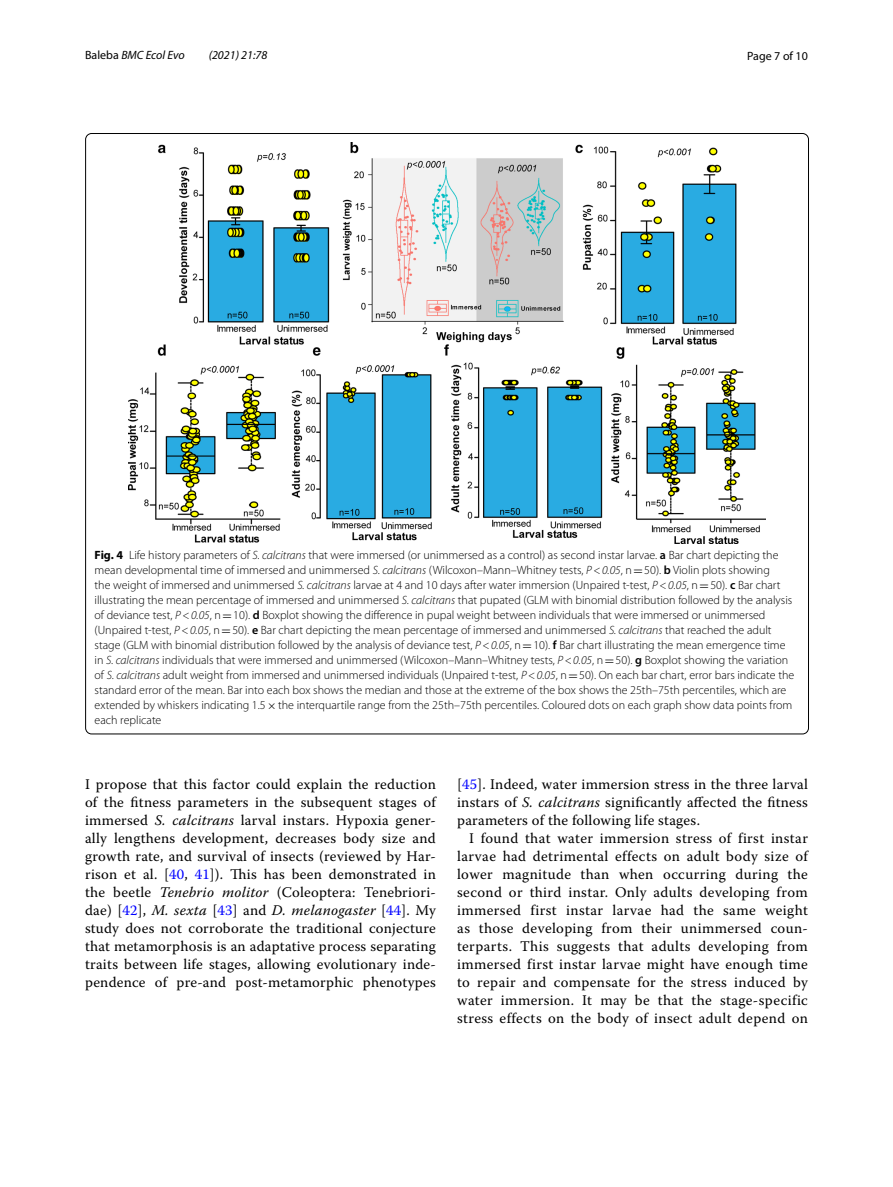
<style>
.page{position:relative;width:893px;height:1187px;background:#fff}
.page>*{position:absolute;margin:0;border:0;box-sizing:border-box;transform-origin:0 0}
.t1{font:14.7px/18px "Warnock Pro";letter-spacing:.015em;color:#000;text-align:justify}
.t2{font:300 12px/15px "Myriad Pro";color:#000}
.t3{font:italic 12px "Myriad Pro";color:#000}
.t4{font:12px "Myriad Pro";color:#000}
.s1{font-style:normal}
.s2{font-weight:700}
.s3{font-style:italic}
.s4{font-weight:600}
.s5{font-family:"MTSY";font-weight:400}
.s6{color:#00f}
</style>
<div class="page">
<img style="left:128px;top:142px;width:638px;height:402px">
<p class="t3" style="left:85px;top:48px;width:101px"><span class="s1">Baleba</span> BMC Ecol Evo</p>
<p class="t3" style="left:209px;top:48px;width:60px">(2021) 21:78</p>
<p class="t4" style="left:747px;top:48px;width:62px">Page 7 of 10</p>
<p class="t2" style="left:95px;top:548px;width:701px"><span class="s2">Fig. 4</span> Life history parameters of <span class="s3">S. calcitrans</span> that were immersed (or unimmersed as a control) as second instar larvae. <span class="s4">a</span> Bar chart depicting the mean developmental time of immersed and unimmersed <span class="s3">S. calcitrans</span> (Wilcoxon–Mann–Whitney tests, <span class="s3">P</span>&lt;<span class="s3">0.05</span>, n<span class="s5">=</span>50). <span class="s4">b</span> Violin plots showing<br>the weight of immersed and unimmersed <span class="s3">S. calcitrans</span> larvae at 4 and 10 days after water immersion (Unpaired t-test, <span class="s3">P</span>&lt;<span class="s3">0.05</span>, n<span class="s5">=</span>50). <span class="s4">c</span> Bar chart illustrating the mean percentage of immersed and unimmersed <span class="s3">S. calcitrans</span> that pupated (GLM with binomial distribution followed by the analysis of deviance test, <span class="s3">P</span>&lt;<span class="s3">0.05</span>, n<span class="s5">=</span>10). <span class="s4">d</span> Boxplot showing the difference in pupal weight between individuals that were immersed or unimmersed (Unpaired t-test, <span class="s3">P</span>&lt;<span class="s3">0.05</span>, n<span class="s5">=</span>50). <span class="s4">e</span> Bar chart depicting the mean percentage of immersed and unimmersed <span class="s3">S. calcitrans</span> that reached the adult stage (GLM with binomial distribution followed by the analysis of deviance test, <span class="s3">P</span>&lt;<span class="s3">0.05</span>, n<span class="s5">=</span>10). <span class="s4">f</span> Bar chart illustrating the mean emergence time in <span class="s3">S. calcitrans</span> individuals that were immersed and unimmersed (Wilcoxon–Mann–Whitney tests, <span class="s3">P</span>&lt;<span class="s3">0.05</span>, n<span class="s5">=</span>50). <span class="s4">g</span> Boxplot showing the variation of <span class="s3">S. calcitrans</span> adult weight from immersed and unimmersed individuals (Unpaired t-test, <span class="s3">P</span>&lt;<span class="s3">0.05</span>, n<span class="s5">=</span>50). On each bar chart, error bars indicate the standard error of the mean. Bar into each box shows the median and those at the extreme of the box shows the 25th–75th percentiles, which are extended by whiskers indicating 1.5<span class="s5">×</span>the interquartile range from the 25th–75th percentiles. Coloured dots on each graph show data points from each replicate</p>
<p class="t1" style="left:85px;top:774px;width:352px">I propose that this factor could explain the reduction of the fitness parameters in the subsequent stages of immersed <span class="s3">S. calcitrans</span> larval instars. Hypoxia gener&shy;ally lengthens development, decreases body size and growth rate, and survival of insects (reviewed by Har&shy;rison et al. [<span class="s6">40</span>, <span class="s6">41</span>]). This has been demonstrated in the beetle <span class="s3">Tenebrio molitor</span> (Coleoptera: Tenebriori&shy;dae) [<span class="s6">42</span>], <span class="s3">M. sexta</span> [<span class="s6">43</span>] and <span class="s3">D. melanogaster</span> [<span class="s6">44</span>]. My study does not corroborate the traditional conjecture that metamorphosis is an adaptative process separating traits between life stages, allowing evolutionary inde&shy;pendence of pre-and post-metamorphic phenotypes</p>
<p class="t1" style="left:457px;top:774px;width:352px">[<span class="s6">45</span>]. Indeed, water immersion stress in the three larval instars of <span class="s3">S. calcitrans</span> significantly affected the fitness parameters of the following life stages.</p>
<p class="t1" style="left:457px;top:828px;width:352px;text-indent:12px">I found that water immersion stress of first instar larvae had detrimental effects on adult body size of lower magnitude than when occurring during the second or third instar. Only adults developing from immersed first instar larvae had the same weight as those developing from their unimmersed coun&shy;terparts. This suggests that adults developing from immersed first instar larvae might have enough time to repair and compensate for the stress induced by water immersion. It may be that the stage-specific stress effects on the body of insect adult depend on</p>
</div>
